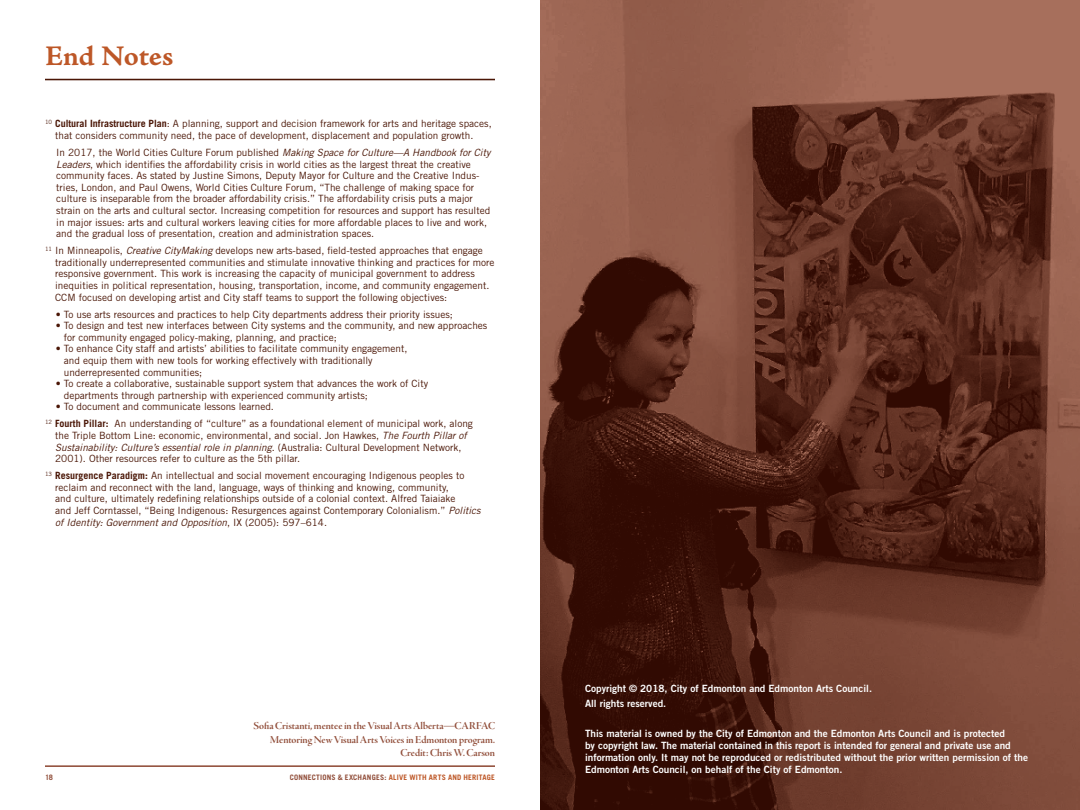
<style>
.page{position:relative;width:1080px;height:810px;background:#fff}
.page>*{position:absolute;margin:0;border:0;box-sizing:border-box;transform-origin:0 0}
.t1{font:28.12px "Adobe Jenson Pro Bold Capt";letter-spacing:-.005em;color:#bd5727}
.t2{font:11px/13.1px "Adobe Jenson Pro Bold Disp";letter-spacing:-.005em;color:#914e3a;text-align:right}
.t3{font:10px/11.5px "Trade Gothic";color:#4a1606}
.t4{font:10px/12px "Trade Gothic Bold Two";color:#fff}
.t5{font:700 7.5px "Trade Gothic";letter-spacing:.03em;color:#bd5727}
.t6{font:700 7.5px "Trade Gothic";color:#914e3a}
.s1{font-weight:700}
.s2{font-style:italic}
.s3{font-family:"Trade Gothic"}
.s4{color:#914e3a}
</style>
<div class="page">
<img style="left:540px;top:0;width:540px;height:810px">
<hr style="left:45px;top:79px;width:450px;height:1px;background:#4a1606">
<hr style="left:45px;top:765px;width:450px;height:2px;background:#914e3a">
<h1 class="t1" style="left:45px;top:40px;width:130px">End Notes</h1>
<p class="t3" style="left:55px;top:118px;width:438px;text-indent:-10px"><sup>10</sup> <span class="s1">Cultural Infrastructure Plan</span>: A planning, support and decision framework for arts and heritage spaces, that considers community need, the pace of development, displacement and population growth.</p>
<p class="t3" style="left:56px;top:147px;width:436px">In 2017, the World Cities Culture Forum published <span class="s2">Making Space for Culture—A Handbook for City Leaders</span>, which identifies the affordability crisis in world cities as the largest threat the creative community faces. As stated by Justine Simons, Deputy Mayor for Culture and the Creative Indus&shy;tries, London, and Paul Owens, World Cities Culture Forum, “The challenge of making space for culture is inseparable from the broader affordability crisis.” The affordability crisis puts a major strain on the arts and cultural sector. Increasing competition for resources and support has resulted in major issues: arts and cultural workers leaving cities for more affordable places to live and work, and the gradual loss of presentation, creation and administration spaces.</p>
<p class="t3" style="left:55px;top:245px;width:441px;text-indent:-10px"><sup>11</sup> In Minneapolis, <span class="s2">Creative CityMaking</span> develops new arts-based, field-tested approaches that engage traditionally underrepresented communities and stimulate innovative thinking and practices for more responsive government. This work is increasing the capacity of municipal government to address inequities in political representation, housing, transportation, income, and community engagement.<br>CCM focused on developing artist and City staff teams to support the following objectives:</p>
<p class="t3" style="left:56px;top:308px;width:399px">• To use arts resources and practices to help City departments address their priority issues;</p>
<p class="t3" style="left:64px;top:320px;width:425px;text-indent:-8px">• To design and test new interfaces between City systems and the community, and new approaches for community engaged policy-making, planning, and practice;</p>
<p class="t3" style="left:64px;top:343px;width:345px;text-indent:-8px">• To enhance City staff and artists’ abilities to facilitate community engagement, and equip them with new tools for working effectively with traditionally underrepresented communities;</p>
<p class="t3" style="left:64px;top:378px;width:366px;text-indent:-8px">• To create a collaborative, sustainable support system that advances the work of City departments through partnership with experienced community artists;</p>
<p class="t3" style="left:45px;top:398px;width:429px;line-height:17.2px;text-indent:11px">• To document and communicate lessons learned.<br><sup>12</sup> <span class="s1">Fourth Pillar:</span> An understanding of “culture” as a foundational element of municipal work, along</p>
<p class="t3" style="left:55px;top:430px;width:413px">the Triple Bottom Line: economic, environmental, and social. Jon Hawkes, <span class="s2">The Fourth Pillar of<br>Sustainability: Culture’s essential role in planning</span>. (Australia: Cultural Development Network,<br>2001). Other resources refer to culture as the 5th pillar.</p>
<p class="t3" style="left:55px;top:470px;width:427px;text-indent:-10px"><sup>13</sup> <span class="s1">Resurgence Paradigm:</span> An intellectual and social movement encouraging Indigenous peoples to reclaim and reconnect with the land, language, ways of thinking and knowing, community,<br>and culture, ultimately redefining relationships outside of a colonial context. Alfred Taiaiake<br>and Jeff Corntassel, “Being Indigenous: Resurgences against Contemporary Colonialism.” <span class="s2">Politics of Identity: Government and Opposition</span>, IX (2005): 597–614.</p>
<p class="t2" style="left:254px;top:720px;width:243px">Sofia Cristanti, mentee in the Visual Arts Alberta<span class="s3">—</span>CARFAC<br>Mentoring New Visual Arts Voices in Edmonton program.<br>Credit: Chris W. Carson</p>
<p class="t6" style="left:45px;top:772px;width:10px">18</p>
<p class="t5" style="left:290px;top:772px;width:207px"><span class="s4">CONNECTIONS &amp; EXCHANGES:</span> ALIVE WITH ARTS AND HERITAGE</p>
<p class="t4" style="left:585px;top:681px;width:289px;line-height:14.8px">Copyright © 2018, City of Edmonton and Edmonton Arts Council.<br>All rights reserved.</p>
<p class="t4" style="left:585px;top:727px;width:445px">This material is owned by the City of Edmonton and the Edmonton Arts Council and is protected<br>by copyright law. The material contained in this report is intended for general and private use and information only. It may not be reproduced or redistributed without the prior written permission of the Edmonton Arts Council, on behalf of the City of Edmonton.</p>
</div>
